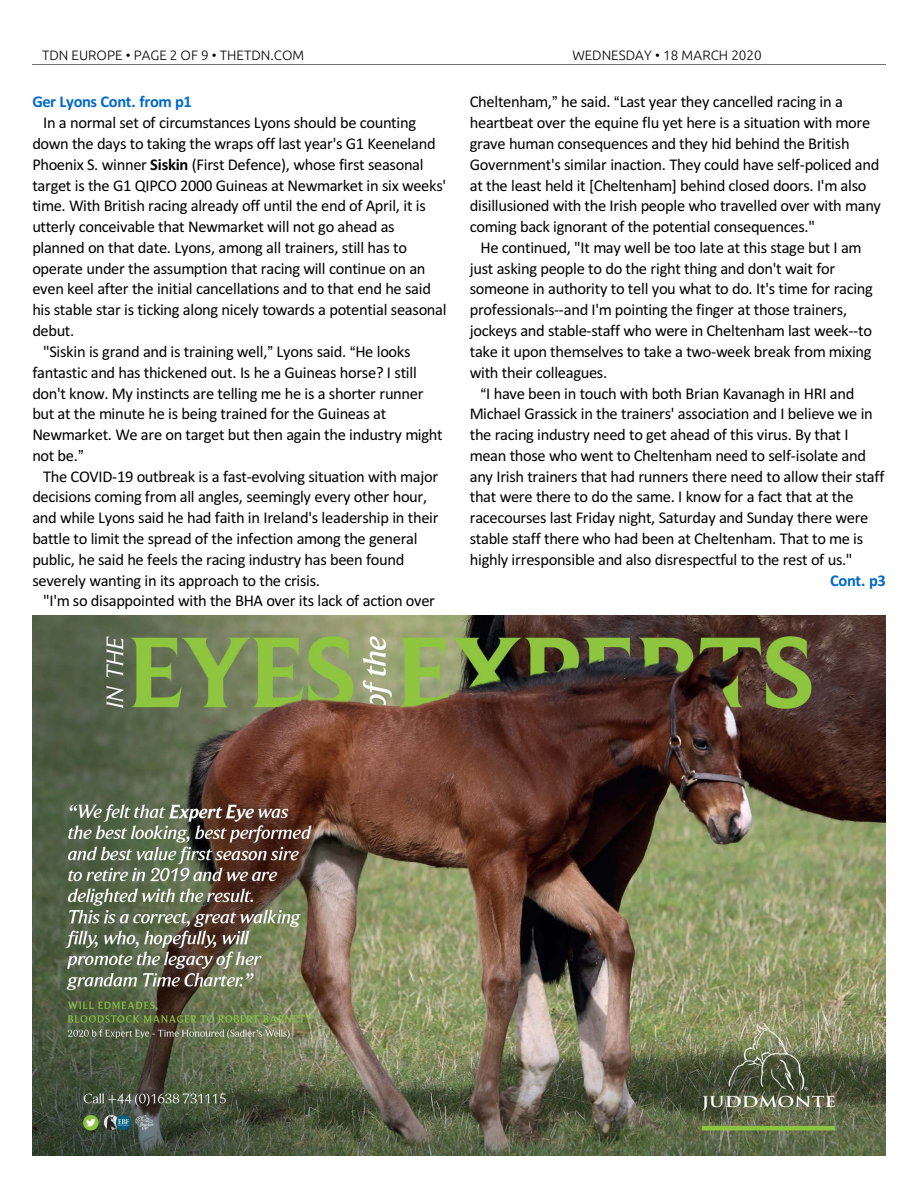
<style>
.page{position:relative;width:918px;height:1188px;background:#fff}
.page>*{position:absolute;margin:0;border:0;box-sizing:border-box;transform-origin:0 0}
.t1{font:16.5px/20.9px "Calibri";letter-spacing:-.02em;color:#000}
.t2{font:700 16.5px "Calibri";letter-spacing:-.025em;color:#0069cc}
.t3{font:300 13.5px "Ubuntu";color:#000}
.s1{font-weight:700}
</style>
<div class="page">
<hr style="left:32px;top:64px;width:853px;height:1px;background:#6e6e6e">
<img style="left:32px;top:616px;width:854px;height:540px">
<p class="t3" style="left:42px;top:49px;width:264px">TDN EUROPE • PAGE 2 OF 9 • THETDN.COM</p>
<p class="t3" style="left:572px;top:49px;width:191px">WEDNESDAY • 18 MARCH 2020</p>
<p class="t2" style="left:32px;top:95px;width:161px">Ger Lyons Cont. from p1</p>
<p class="t1" style="left:43px;top:114px;width:375px">In a normal set of circumstances Lyons should be counting</p>
<p class="t1" style="left:32px;top:134px;width:405px">down the days to taking the wraps off last year's G1 Keeneland</p>
<p class="t1" style="left:32px;top:155px;width:393px">Phoenix S. winner <span class="s1">Siskin</span> (First Defence), whose first seasonal</p>
<p class="t1" style="left:32px;top:176px;width:415px">target is the G1 QIPCO 2000 Guineas at Newmarket in six weeks'</p>
<p class="t1" style="left:32px;top:197px;width:395px">time. With British racing already off until the end of April, it is</p>
<p class="t1" style="left:32px;top:218px;width:364px">utterly conceivable that Newmarket will not go ahead as</p>
<p class="t1" style="left:32px;top:238px;width:376px">planned on that date. Lyons, among all trainers, still has to</p>
<p class="t1" style="left:32px;top:259px;width:395px">operate under the assumption that racing will continue on an</p>
<p class="t1" style="left:32px;top:280px;width:400px">even keel after the initial cancellations and to that end he said</p>
<p class="t1" style="left:32px;top:301px;width:416px">his stable star is ticking along nicely towards a potential seasonal</p>
<p class="t1" style="left:32px;top:322px;width:43px">debut.</p>
<p class="t1" style="left:43px;top:342px;width:369px">"Siskin is grand and is training well, Lyons said. He looks</p>
<p class="t1" style="left:32px;top:363px;width:386px">fantastic and has thickened out. Is he a Guineas horse? I still</p>
<p class="t1" style="left:32px;top:384px;width:393px">don't know. My instincts are telling me he is a shorter runner</p>
<p class="t1" style="left:32px;top:405px;width:355px">but at the minute he is being trained for the Guineas at</p>
<p class="t1" style="left:32px;top:426px;width:412px">Newmarket. We are on target but then again the industry might</p>
<p class="t1" style="left:32px;top:446px;width:47px">not be.</p>
<p class="t1" style="left:43px;top:467px;width:397px">The COVID-19 outbreak is a fast-evolving situation with major</p>
<p class="t1" style="left:32px;top:488px;width:396px">decisions coming from all angles, seemingly every other hour,</p>
<p class="t1" style="left:32px;top:509px;width:408px">and while Lyons said he had faith in Ireland's leadership in their</p>
<p class="t1" style="left:32px;top:529px;width:387px">battle to limit the spread of the infection among the general</p>
<p class="t1" style="left:32px;top:550px;width:374px">public, he said he feels the racing industry has been found</p>
<p class="t1" style="left:32px;top:571px;width:289px">severely wanting in its approach to the crisis.</p>
<p class="t1" style="left:43px;top:592px;width:393px">"I'm so disappointed with the BHA over its lack of action over</p>
<p class="t1" style="left:470px;top:93px;width:413px">Cheltenham, he said. Last year they cancelled racing in a heartbeat over the equine flu yet here is a situation with more grave human consequences and they hid behind the British Government's similar inaction. They could have self-policed and at the least held it [Cheltenham] behind closed doors. I'm also disillusioned with the Irish people who travelled over with many coming back ignorant of the potential consequences."</p>
<p class="t1" style="left:470px;top:238px;width:405px;text-indent:11px">He continued, "It may well be too late at this stage but I am just asking people to do the right thing and don't wait for someone in authority to tell you what to do. It's time for racing professionals--and I'm pointing the finger at those trainers, jockeys and stable-staff who were in Cheltenham last week--to take it upon themselves to take a two-week break from mixing with their colleagues.</p>
<p class="t1" style="left:470px;top:384px;width:416px;text-indent:16px">I have been in touch with both Brian Kavanagh in HRI and Michael Grassick in the trainers' association and I believe we in the racing industry need to get ahead of this virus. By that I mean those who went to Cheltenham need to self-isolate and any Irish trainers that had runners there need to allow their staff that were there to do the same. I know for a fact that at the racecourses last Friday night, Saturday and Sunday there were stable staff there who had been at Cheltenham. That to me is highly irresponsible and also disrespectful to the rest of us."</p>
<p class="t2" style="left:830px;top:573px;width:57px">Cont. p3</p>
</div>
